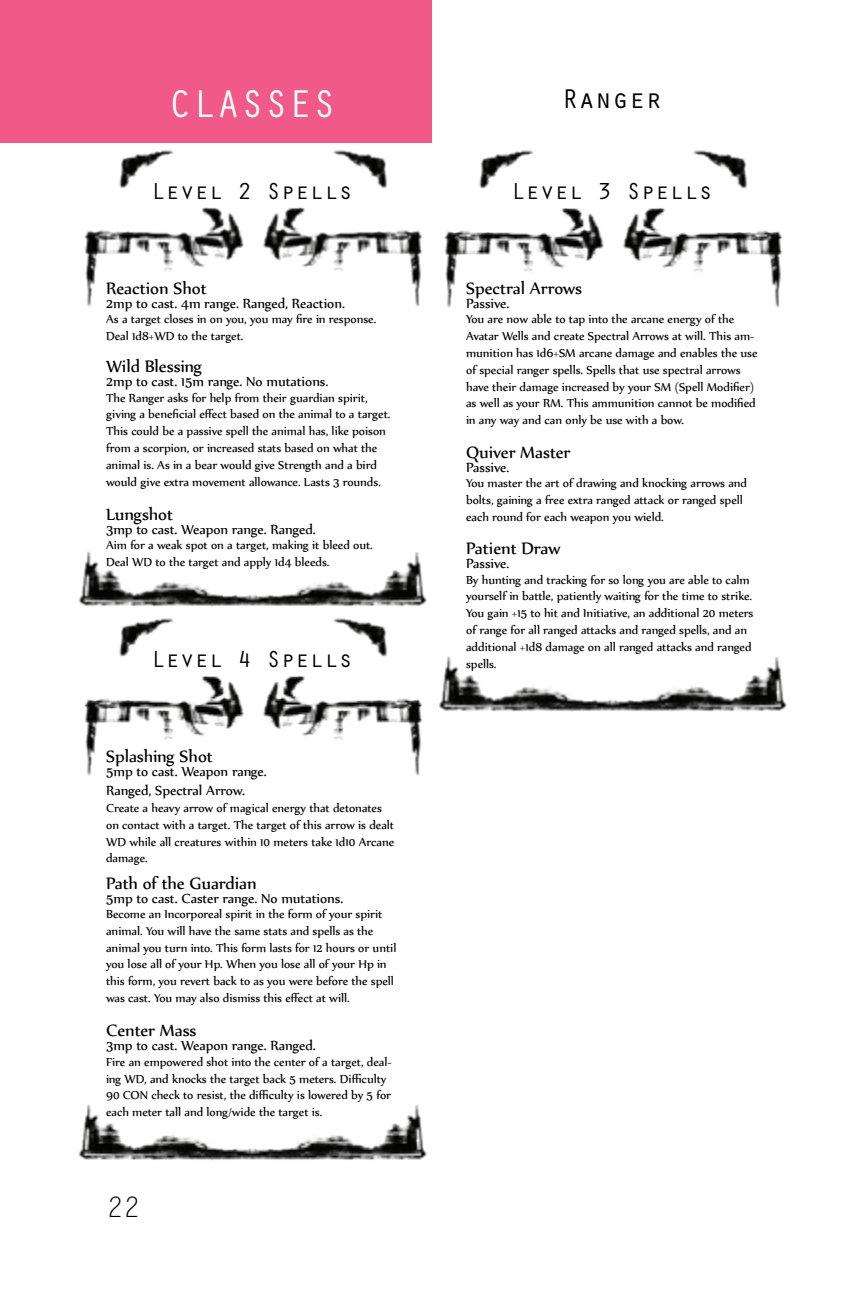
<style>
.page{position:relative;width:864px;height:1296px;background:#fff}
.page>*{position:absolute;margin:0;border:0;box-sizing:border-box;transform-origin:0 0}
.t1{font:40px "Orator Std";color:#fff}
.t2{font:28px "Orator Std";color:#000}
.t3{font:28px "Letter Gothic Std";color:#000}
.t4{font:24px "Orator Std";color:#000}
.t5{font:20px "Nyala";color:#000}
.t6{font:16px "Nyala";color:#000}
.t7{font:14px/16.8px "Nyala";color:#000}
</style>
<div class="page">
<div style="left:0;top:0;width:432px;height:143px;background:#f05988"></div>
<img style="left:79px;top:551px;width:348px;height:50px">
<img style="left:84px;top:150px;width:699px;height:158px">
<img style="left:439px;top:656px;width:348px;height:56px">
<img style="left:79px;top:1104px;width:348px;height:57px">
<img style="left:79px;top:601px;width:348px;height:175px">
<h1 class="t1" style="left:169px;top:75px;width:169px">CLASSES</h1>
<p class="t4" style="left:151px;top:174px;width:203px">Level 2 Spells</p>
<p class="t5" style="left:106px;top:276px;width:102px">Reaction Shot</p>
<p class="t6" style="left:106px;top:293px;width:240px">2mp to cast. 4m range. Ranged, Reaction.</p>
<p class="t7" style="left:106px;top:310px;width:272px">As a target closes in on you, you may fire in response.<br>Deal 1d8+WD to the target.</p>
<p class="t5" style="left:106px;top:354px;width:98px">Wild Blessing</p>
<p class="t6" style="left:106px;top:372px;width:224px">2mp to cast. 15m range. No mutations.</p>
<p class="t7" style="left:106px;top:389px;width:286px">The Ranger asks for help from their guardian spirit, giving a beneficial effect based on the animal to a target.<br>This could be a passive spell the animal has, like poison from a scorpion, or increased stats based on what the animal is. As in a bear would give Strength and a bird would give extra movement allowance. Lasts 3 rounds.</p>
<p class="t5" style="left:106px;top:502px;width:68px">Lungshot</p>
<p class="t6" style="left:106px;top:519px;width:211px">3mp to cast. Weapon range. Ranged.</p>
<p class="t7" style="left:106px;top:536px;width:268px">Aim for a weak spot on a target, making it bleed out.<br>Deal WD to the target and apply 1d4 bleeds.</p>
<p class="t4" style="left:151px;top:642px;width:203px">Level 4 Spells</p>
<p class="t5" style="left:106px;top:744px;width:108px">Splashing Shot</p>
<p class="t6" style="left:106px;top:762px;width:162px">5mp to cast. Weapon range.</p>
<p class="t6" style="left:106px;top:781px;width:140px">Ranged, Spectral Arrow.</p>
<p class="t7" style="left:106px;top:799px;width:290px">Create a heavy arrow of magical energy that detonates on contact with a target. The target of this arrow is dealt WD while all creatures within 10 meters take 1d10 Arcane damage.</p>
<p class="t5" style="left:106px;top:871px;width:152px">Path of the Guardian</p>
<p class="t6" style="left:106px;top:888px;width:239px">5mp to cast. Caster range. No mutations.</p>
<p class="t7" style="left:106px;top:905px;width:292px">Become an Incorporeal spirit in the form of your spirit animal. You will have the same stats and spells as the animal you turn into. This form lasts for 12 hours or until you lose all of your Hp. When you lose all of your Hp in this form, you revert back to as you were before the spell was cast. You may also dismiss this effect at will.</p>
<p class="t5" style="left:106px;top:1018px;width:92px">Center Mass</p>
<p class="t6" style="left:106px;top:1036px;width:211px">3mp to cast. Weapon range. Ranged.</p>
<p class="t7" style="left:106px;top:1053px;width:287px">Fire an empowered shot into the center of a target, deal&shy;ing WD, and knocks the target back 5 meters. Difficulty 90 CON check to resist, the difficulty is lowered by 5 for each meter tall and long/wide the target is.</p>
<h2 class="t3" style="left:107px;top:1191px;width:35px">22</h2>
<p class="t2" style="left:562px;top:79px;width:102px">Ranger</p>
<p class="t4" style="left:511px;top:174px;width:203px">Level 3 Spells</p>
<p class="t5" style="left:466px;top:276px;width:118px">Spectral Arrows</p>
<p class="t6" style="left:466px;top:294px;width:45px">Passive.</p>
<p class="t7" style="left:466px;top:311px;width:293px">You are now able to tap into the arcane energy of the Avatar Wells and create Spectral Arrows at will. This am&shy;munition has 1d6+SM arcane damage and enables the use of special ranger spells. Spells that use spectral arrows have their damage increased by your SM (Spell Modifier) as well as your RM. This ammunition cannot be modified in any way and can only be use with a bow.</p>
<p class="t5" style="left:466px;top:440px;width:106px">Quiver Master</p>
<p class="t6" style="left:466px;top:458px;width:45px">Passive.</p>
<p class="t7" style="left:466px;top:475px;width:283px">You master the art of drawing and knocking arrows and bolts, gaining a free extra ranged attack or ranged spell each round for each weapon you wield.</p>
<p class="t5" style="left:466px;top:536px;width:96px">Patient Draw</p>
<p class="t6" style="left:466px;top:554px;width:45px">Passive.</p>
<p class="t7" style="left:466px;top:571px;width:289px">By hunting and tracking for so long you are able to calm yourself in battle, patiently waiting for the time to strike.<br>You gain +15 to hit and Initiative, an additional 20 meters of range for all ranged attacks and ranged spells, and an additional +1d8 damage on all ranged attacks and ranged spells.</p>
</div>
